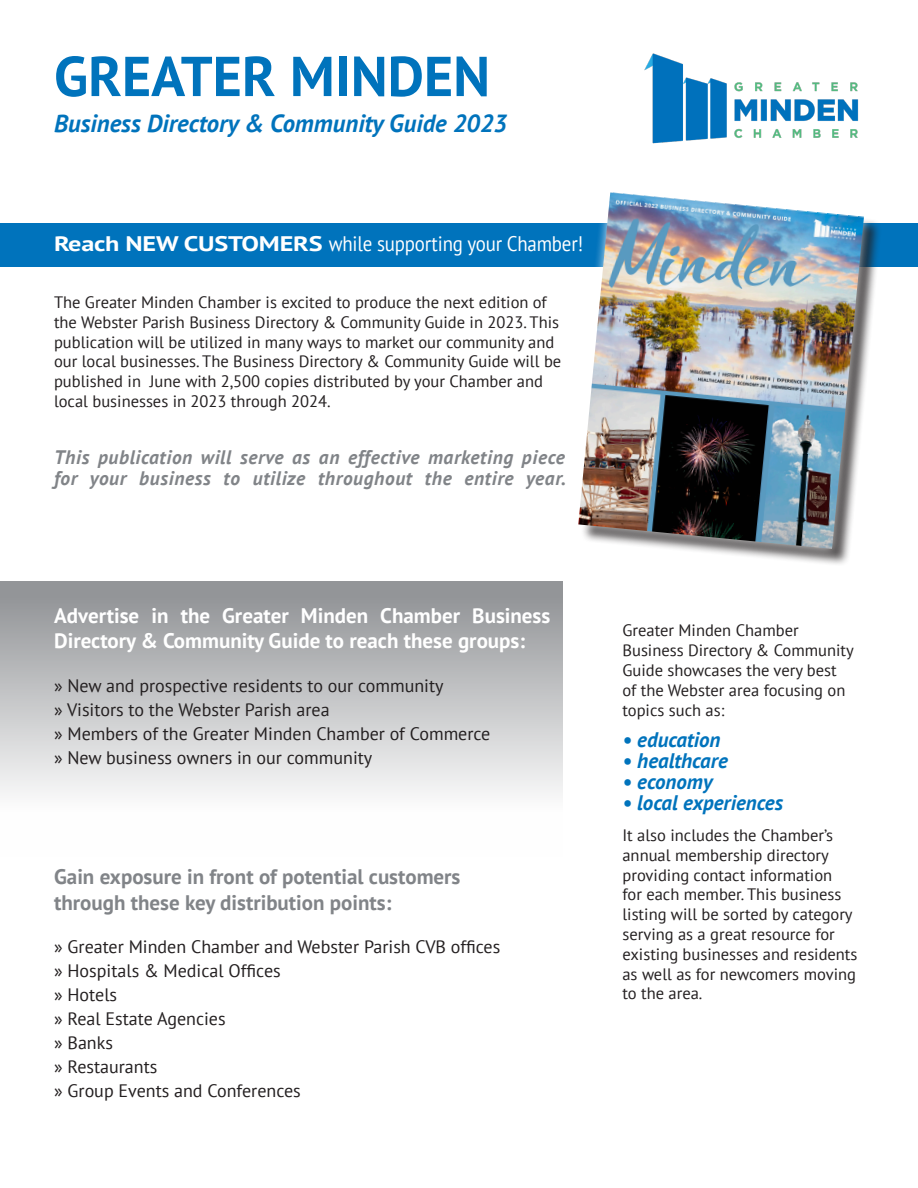
<style>
.page{position:relative;width:918px;height:1188px;background:#fff}
.page>*{position:absolute;margin:0;border:0;box-sizing:border-box;transform-origin:0 0}
.t1{font:700 56.1px "PT Sans";color:#0073bc}
.t2{font:italic 700 24.75px "PT Sans";color:#0073bc}
.t3{font:700 21px/25.2px "PT Sans";color:#fff}
.t4{font:700 21px "PT Sans";color:#818488}
.t5{font:italic 700 21px "PT Sans";color:#0073bc}
.t6{font:21px "PT Sans";letter-spacing:-.01em;color:#fff;scale:.9 1}
.t7{font:italic 700 19.5px/21px "PT Sans";letter-spacing:.03em;color:#818488}
.t8{font:18px "PT Sans";color:#231f20}
.t9{font:16.5px/19.8px "PT Sans";color:#231f20}
.s1{font-weight:700}
</style>
<div class="page">
<div style="left:0;top:582px;width:562px;height:275px;background:linear-gradient(to bottom,#8f9194,#fff)"></div>
<div style="left:0;top:223px;width:918px;height:43px;background:#0073bc"></div>
<img style="left:644px;top:53px;width:215px;height:91px">
<div style="left:581px;top:195px;width:301px;height:372px;background:#231f20;opacity:.75"></div>
<svg style="left:568px;top:195px;width:307px;height:364px"></svg>
<img style="left:578px;top:192px;width:286px;height:357px">
<p class="t1" style="left:54px;top:39px;width:438px">GREATER MINDEN</p>
<p class="t2" style="left:54px;top:107px;width:455px">Business Directory &amp; Community Guide 2023</p>
<p class="t6" style="left:54px;top:230px;width:590px"><span class="s1">Reach NEW CUSTOMERS</span> while supporting your Chamber!</p>
<p class="t9" style="left:54px;top:292px;width:509px">The Greater Minden Chamber is excited to produce the next edition of the Webster Parish Business Directory &amp; Community Guide in 2023. This publication will be utilized in many ways to market our community and our local businesses. The Business Directory &amp; Community Guide will be published in June with 2,500 copies distributed by your Chamber and local businesses in 2023 through 2024.</p>
<p class="t7" style="left:54px;top:446px;width:513px">This publication will serve as an effective marketing piece for your business to utilize throughout the entire year.</p>
<p class="t3" style="left:54px;top:602px;width:498px">Advertise in the Greater Minden Chamber Business<br>Directory &amp; Community Guide to reach these groups:</p>
<p class="t8" style="left:54px;top:674px;width:391px">» New and prospective residents to our community</p>
<p class="t8" style="left:54px;top:698px;width:277px">» Visitors to the Webster Parish area</p>
<p class="t8" style="left:54px;top:722px;width:438px">» Members of the Greater Minden Chamber of Commerce</p>
<p class="t8" style="left:54px;top:746px;width:320px">» New business owners in our community</p>
<p class="t4" style="left:54px;top:863px;width:408px">Gain exposure in front of potential customers</p>
<p class="t4" style="left:54px;top:888px;width:339px">through these key distribution points:</p>
<p class="t8" style="left:54px;top:936px;width:448px">» Greater Minden Chamber and Webster Parish CVB offices</p>
<p class="t8" style="left:54px;top:960px;width:228px">» Hospitals &amp; Medical Offices</p>
<p class="t8" style="left:54px;top:984px;width:65px">» Hotels</p>
<p class="t8" style="left:54px;top:1008px;width:173px">» Real Estate Agencies</p>
<p class="t8" style="left:54px;top:1032px;width:60px">» Banks</p>
<p class="t8" style="left:54px;top:1056px;width:105px">» Restaurants</p>
<p class="t8" style="left:54px;top:1080px;width:248px">» Group Events and Conferences</p>
<p class="t9" style="left:622px;top:620px;width:233px">Greater Minden Chamber<br>Business Directory &amp; Community<br>Guide showcases the very best of the Webster area focusing on topics such as:</p>
<p class="t5" style="left:622px;top:726px;width:100px">• education</p>
<p class="t5" style="left:622px;top:747px;width:107px">• healthcare</p>
<p class="t5" style="left:622px;top:768px;width:92px">• economy</p>
<p class="t5" style="left:622px;top:789px;width:162px">• local experiences</p>
<p class="t9" style="left:622px;top:825px;width:237px">It also includes the Chamber’s annual membership directory providing contact information<br>for each member. This business listing will be sorted by category serving as a great resource for existing businesses and residents as well as for newcomers moving to the area.</p>
</div>
